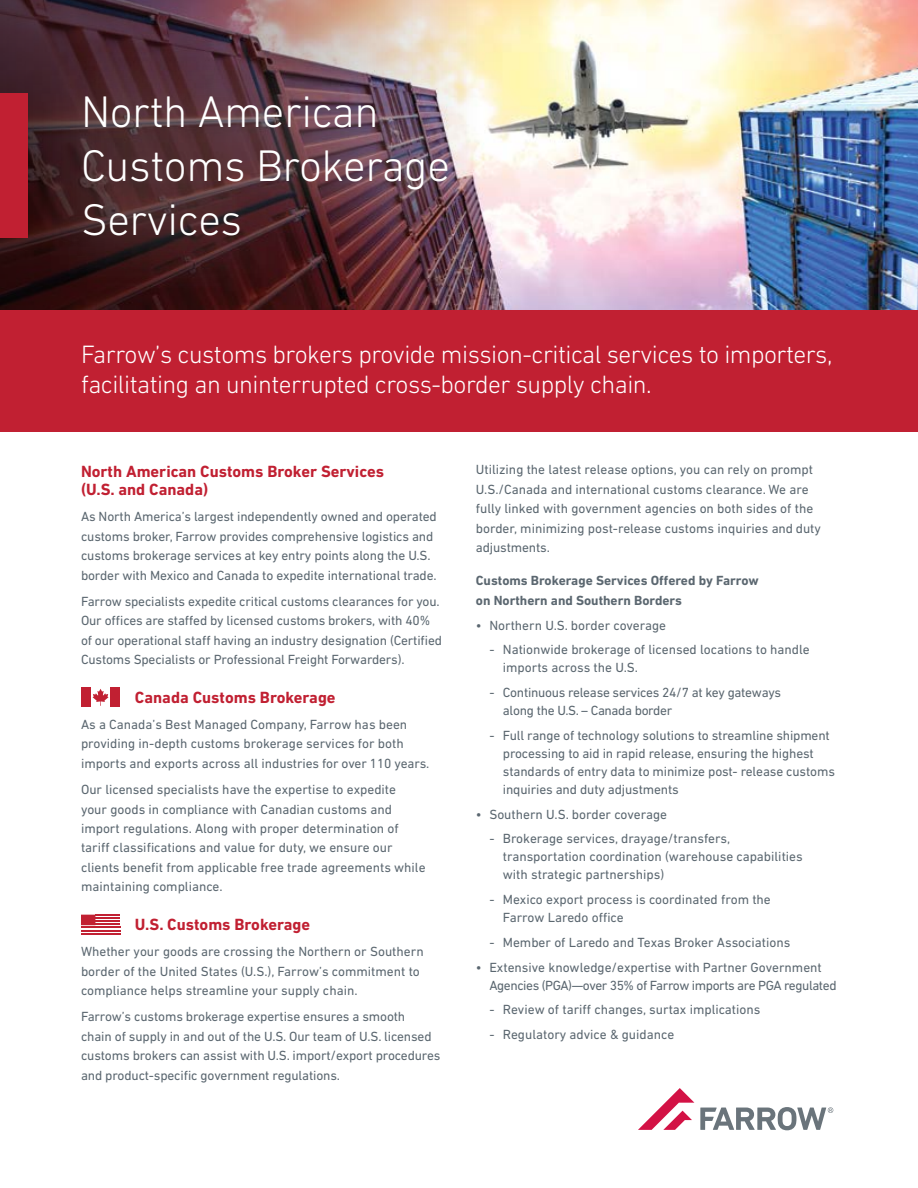
<style>
.page{position:relative;width:918px;height:1188px;background:#fff}
.page>*{position:absolute;margin:0;border:0;box-sizing:border-box;transform-origin:0 0}
.t1{font:300 45px/54px "DIN Next LT Pro";letter-spacing:-.01em;color:#fff}
.t2{font:300 25.5px/30px "DIN Next LT Pro";letter-spacing:-.02em;color:#fff}
.t3{font:700 16.5px/18px "DIN Next LT Pro";color:#c12032}
.t4{font:13.5px/19.5px "DIN Next LT Pro";letter-spacing:-.01em;color:#5b6770}
.t5{font:700 13.5px/19.5px "DIN Next LT Pro";color:#5b6770}
</style>
<div class="page">
<img style="left:507px;top:0;width:411px;height:310px">
<img style="left:0;top:0;width:507px;height:310px">
<div style="left:0;top:93px;width:27px;height:145px;background:#c12032"></div>
<div style="left:0;top:310px;width:918px;height:122px;background:#c12032"></div>
<svg style="left:638px;top:1088px;width:56px;height:42px"></svg>
<svg style="left:700px;top:1107px;width:133px;height:23px"></svg>
<img style="left:25px;top:41px;width:478px;height:253px">
<svg style="left:93px;top:689px;width:16px;height:17px"></svg>
<div style="left:110px;top:687px;width:10px;height:20px;background:#c12032"></div>
<div style="left:81px;top:687px;width:10px;height:20px;background:#c12032"></div>
<svg style="left:81px;top:915px;width:39px;height:10px"></svg>
<hr style="left:81px;top:927px;width:39px;height:1px;background:#c12032">
<hr style="left:81px;top:930px;width:39px;height:1px;background:#c12032">
<hr style="left:81px;top:933px;width:39px;height:1px;background:#c12032">
<div style="left:82px;top:915px;width:13px;height:10px;background:#c12032"></div>
<h1 class="t1" style="left:81px;top:84px;width:370px">North American<br>Customs Brokerage<br>Services</h1>
<h2 class="t2" style="left:81px;top:339px;width:753px">Farrow’s customs brokers provide mission-critical services to importers, facilitating an uninterrupted cross-border supply chain.</h2>
<p class="t3" style="left:81px;top:462px;width:305px">North American Customs Broker Services (U.S. and Canada)</p>
<p class="t4" style="left:81px;top:507px;width:357px">As North America’s largest independently owned and operated customs broker, Farrow provides comprehensive logistics and customs brokerage services at key entry points along the U.S. border with Mexico and Canada to expedite international trade.</p>
<p class="t4" style="left:81px;top:591px;width:363px">Farrow specialists expedite critical customs clearances for you.<br>Our offices are staffed by licensed customs brokers, with 40% of our operational staff having an industry designation (Certified Customs Specialists or Professional Freight Forwarders).</p>
<p class="t3" style="left:135px;top:688px;width:202px">Canada Customs Brokerage</p>
<p class="t4" style="left:81px;top:714px;width:350px">As a Canada’s Best Managed Company, Farrow has been providing in-depth customs brokerage services for both imports and exports across all industries for over 110 years.</p>
<p class="t4" style="left:81px;top:780px;width:346px">Our licensed specialists have the expertise to expedite your goods in compliance with Canadian customs and import regulations. Along with proper determination of tariff classifications and value for duty, we ensure our clients benefit from applicable free trade agreements while maintaining compliance.</p>
<p class="t3" style="left:135px;top:915px;width:177px">U.S. Customs Brokerage</p>
<p class="t4" style="left:81px;top:942px;width:344px">Whether your goods are crossing the Northern or Southern border of the United States (U.S.), Farrow’s commitment to compliance helps streamline your supply chain.</p>
<p class="t4" style="left:81px;top:1007px;width:361px">Farrow’s customs brokerage expertise ensures a smooth<br>chain of supply in and out of the U.S. Our team of U.S. licensed customs brokers can assist with U.S. import/export procedures and product-specific government regulations.</p>
<p class="t4" style="left:476px;top:460px;width:346px">Utilizing the latest release options, you can rely on prompt U.S./Canada and international customs clearance. We are fully linked with government agencies on both sides of the border, minimizing post-release customs inquiries and duty adjustments.</p>
<p class="t5" style="left:476px;top:571px;width:284px">Customs Brokerage Services Offered by Farrow on Northern and Southern Borders</p>
<p class="t4" style="left:476px;top:615px;width:192px">• Northern U.S. border coverage</p>
<p class="t4" style="left:503px;top:641px;width:308px;line-height:18px;text-indent:-14px">- Nationwide brokerage of licensed locations to handle imports across the U.S.</p>
<p class="t4" style="left:503px;top:683px;width:280px;line-height:18px;text-indent:-14px">- Continuous release services 24/7 at key gateways along the U.S. – Canada border</p>
<p class="t4" style="left:503px;top:726px;width:334px;line-height:18px;text-indent:-14px">- Full range of technology solutions to streamline shipment processing to aid in rapid release, ensuring the highest standards of entry data to minimize post- release customs inquiries and duty adjustments</p>
<p class="t4" style="left:476px;top:804px;width:193px">• Southern U.S. border coverage</p>
<p class="t4" style="left:503px;top:830px;width:301px;line-height:18px;text-indent:-14px">- Brokerage services, drayage/transfers, transportation coordination (warehouse capabilities with strategic partnerships)</p>
<p class="t4" style="left:503px;top:890px;width:270px;line-height:18px;text-indent:-14px">- Mexico export process is coordinated from the<br>Farrow Laredo office</p>
<p class="t4" style="left:489px;top:932px;width:303px">- Member of Laredo and Texas Broker Associations</p>
<p class="t4" style="left:489px;top:958px;width:349px;line-height:18px;text-indent:-14px">• Extensive knowledge/expertise with Partner Government<br>Agencies (PGA)—over 35% of Farrow imports are PGA regulated</p>
<p class="t4" style="left:489px;top:1000px;width:273px">- Review of tariff changes, surtax implications</p>
<p class="t4" style="left:489px;top:1025px;width:186px">- Regulatory advice &amp; guidance</p>
</div>
